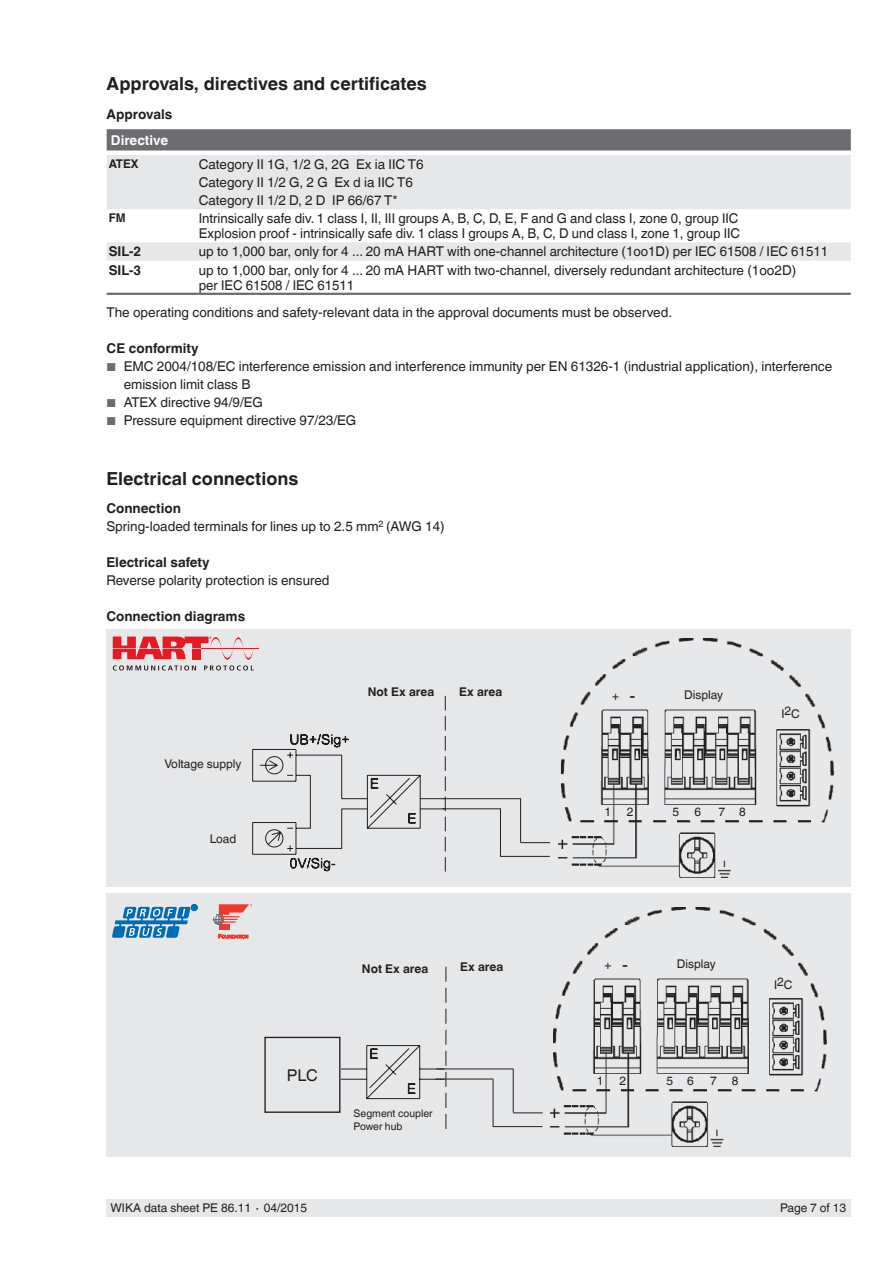
<style>
.page{position:relative;width:893px;height:1263px;background:#fff}
.page>*{position:absolute;margin:0;border:0;box-sizing:border-box;transform-origin:0 0}
.t1{font:700 18px "Helvetica World";color:#231f20}
.t2{font:16.2px "Helvetica World";color:#231f20}
.t3{font:13.5px/18px "Helvetica World";color:#231f20}
.t4{font:700 13.5px "Helvetica World";color:#231f20}
.t5{font:700 13.5px "Helvetica World";color:#fff}
.t6{font:12px "Helvetica World";color:#231f20}
.t7{font:700 12px "Helvetica World";color:#231f20}
.t8{font:10.5px/13.5px "Helvetica World";color:#231f20}
.s1{font-size:11.55px;color:#6c6d70}
.s2{font-weight:700}
.s3{font-size:18px}
</style>
<div class="page">
<div style="left:106px;top:1199px;width:744px;height:17px;background:#e6e7e9"></div>
<div style="left:106px;top:629px;width:744px;height:257px;background:#e6e7e9"></div>
<div style="left:106px;top:893px;width:744px;height:264px;background:#e6e7e9"></div>
<div style="left:107px;top:129px;width:744px;height:21px;background:#6c6d70"></div>
<svg style="left:107px;top:155px;width:744px;height:106px;fill:#e6e7e9"></svg>
<hr style="left:107px;top:293px;width:92px;height:2px;background:#6c6d70">
<hr style="left:199px;top:293px;width:652px;height:2px;background:#6c6d70">
<img style="left:550px;top:638px;width:284px;height:239px">
<hr style="left:444px;top:798px;width:77px;height:1px;background:#231f20">
<hr style="left:443px;top:808px;width:57px;height:1px;background:#231f20">
<div style="left:264px;top:1037px;width:76px;height:76px;border:1px solid #231f20"></div>
<hr style="left:520px;top:842px;width:30px;height:1px;background:#231f20">
<hr style="left:500px;top:856px;width:50px;height:1px;background:#231f20">
<hr style="left:520px;top:799px;width:1px;height:43px;background:#231f20">
<hr style="left:500px;top:808px;width:1px;height:48px;background:#231f20">
<div style="left:610px;top:689px;width:11px;height:13px;background:#e6e7e9"></div>
<div style="left:627px;top:689px;width:11px;height:13px;background:#e6e7e9"></div>
<div style="left:684px;top:686px;width:39px;height:18px;background:#e6e7e9"></div>
<div style="left:781px;top:707px;width:19px;height:13px;background:#e6e7e9"></div>
<div style="left:604px;top:807px;width:7px;height:8px;background:#e6e7e9"></div>
<div style="left:627px;top:807px;width:7px;height:8px;background:#e6e7e9"></div>
<div style="left:673px;top:807px;width:6px;height:8px;background:#e6e7e9"></div>
<div style="left:694px;top:807px;width:7px;height:8px;background:#e6e7e9"></div>
<div style="left:719px;top:807px;width:6px;height:8px;background:#e6e7e9"></div>
<div style="left:739px;top:807px;width:7px;height:9px;background:#e6e7e9"></div>
<img style="left:550px;top:907px;width:277px;height:239px">
<div style="left:602px;top:958px;width:12px;height:13px;background:#e6e7e9"></div>
<div style="left:619px;top:958px;width:12px;height:13px;background:#e6e7e9"></div>
<div style="left:677px;top:955px;width:39px;height:18px;background:#e6e7e9"></div>
<div style="left:774px;top:978px;width:18px;height:13px;background:#e6e7e9"></div>
<div style="left:597px;top:1076px;width:7px;height:8px;background:#e6e7e9"></div>
<div style="left:619px;top:1076px;width:7px;height:8px;background:#e6e7e9"></div>
<div style="left:666px;top:1076px;width:7px;height:8px;background:#e6e7e9"></div>
<div style="left:687px;top:1076px;width:7px;height:8px;background:#e6e7e9"></div>
<div style="left:710px;top:1076px;width:7px;height:8px;background:#e6e7e9"></div>
<div style="left:732px;top:1076px;width:6px;height:8px;background:#e6e7e9"></div>
<hr style="left:436px;top:1069px;width:77px;height:1px;background:#231f20">
<hr style="left:435px;top:1079px;width:58px;height:1px;background:#231f20">
<hr style="left:513px;top:1112px;width:30px;height:1px;background:#231f20">
<hr style="left:493px;top:1126px;width:49px;height:1px;background:#231f20">
<hr style="left:513px;top:1069px;width:1px;height:43px;background:#231f20">
<hr style="left:493px;top:1078px;width:1px;height:48px;background:#231f20">
<hr style="left:201px;top:648px;width:58px;height:1px;background:#e51a23">
<svg style="left:113px;top:636px;width:141px;height:34px"></svg>
<svg style="left:112px;top:904px;width:85px;height:34px"></svg>
<div style="left:219px;top:924px;width:10px;height:6px;background:#ee3b32"></div>
<svg style="left:219px;top:934px;width:29px;height:4px"></svg>
<svg style="left:214px;top:904px;width:38px;height:21px"></svg>
<svg style="left:252px;top:696px;width:194px;height:176px"></svg>
<svg style="left:340px;top:967px;width:107px;height:162px"></svg>
<h1 class="t1" style="left:107px;top:74px;width:322px">Approvals, directives and certificates</h1>
<p class="t4" style="left:107px;top:106px;width:67px">Approvals</p>
<p class="t5" style="left:111px;top:132px;width:59px">Directive</p>
<p class="t7" style="left:109px;top:157px;width:31px">ATEX</p>
<p class="t3" style="left:199px;top:155px;width:226px">Category II 1G, 1/2 G, 2G Ex ia IIC T6<br>Category II 1/2 G, 2 G Ex d ia IIC T6<br>Category II 1/2 D, 2 D IP 66/67 T*</p>
<p class="t7" style="left:109px;top:211px;width:19px">FM</p>
<p class="t3" style="left:199px;top:211px;width:543px;line-height:15px">Intrinsically safe div. 1 class I, II, III groups A, B, C, D, E, F and G and class I, zone 0, group IIC<br>Explosion proof - intrinsically safe div. 1 class I groups A, B, C, D und class I, zone 1, group IIC</p>
<p class="t4" style="left:109px;top:244px;width:34px">SIL-2</p>
<p class="t3" style="left:199px;top:243px;width:631px">up to 1,000 bar, only for 4 ... 20 mA HART with one-channel architecture (1oo1D) per IEC 61508 / IEC 61511</p>
<p class="t4" style="left:109px;top:262px;width:34px">SIL-3</p>
<p class="t3" style="left:199px;top:262px;width:599px;line-height:15px">up to 1,000 bar, only for 4 ... 20 mA HART with two-channel, diversely redundant architecture (1oo2D) per IEC 61508 / IEC 61511</p>
<p class="t3" style="left:107px;top:304px;width:567px">The operating conditions and safety-relevant data in the approval documents must be observed.</p>
<p class="t4" style="left:107px;top:341px;width:94px">CE conformity</p>
<p class="t3" style="left:124px;top:358px;width:710px;text-indent:-17px"><span class="s1">■</span> EMC 2004/108/EC interference emission and interference immunity per EN 61326-1 (industrial application), interference emission limit class B</p>
<p class="t3" style="left:107px;top:394px;width:158px"><span class="s1">■</span> ATEX directive 94/9/EG</p>
<p class="t3" style="left:107px;top:412px;width:251px"><span class="s1">■</span> Pressure equipment directive 97/23/EG</p>
<h1 class="t1" style="left:106px;top:468px;width:194px">Electrical connections</h1>
<p class="t3" style="left:106px;top:499px;width:340px"><span class="s2">Connection<br></span>Spring-loaded terminals for lines up to 2.5 mm<sup>2</sup> (AWG 14)</p>
<p class="t4" style="left:106px;top:555px;width:105px">Electrical safety</p>
<p class="t3" style="left:106px;top:571px;width:225px">Reverse polarity protection is ensured</p>
<p class="t4" style="left:106px;top:609px;width:140px">Connection diagrams</p>
<p class="t6" style="left:164px;top:757px;width:79px">Voltage supply</p>
<p class="t6" style="left:210px;top:832px;width:28px">Load</p>
<p class="t7" style="left:368px;top:685px;width:68px">Not Ex area</p>
<p class="t7" style="left:459px;top:685px;width:45px">Ex area</p>
<p class="t7" style="left:362px;top:961px;width:68px">Not Ex area</p>
<p class="t7" style="left:460px;top:959px;width:45px">Ex area</p>
<p class="t2" style="left:287px;top:1065px;width:32px">PLC</p>
<p class="t8" style="left:354px;top:1106px;width:80px">Segment coupler<br>Power hub</p>
<p class="t6" style="left:612px;top:688px;width:25px">+ <span class="s3">-</span></p>
<p class="t6" style="left:684px;top:688px;width:40px">Display</p>
<p class="t6" style="left:604px;top:804px;width:8px">1</p>
<p class="t6" style="left:627px;top:804px;width:8px">2</p>
<p class="t6" style="left:673px;top:804px;width:8px">5</p>
<p class="t6" style="left:694px;top:804px;width:8px">6</p>
<p class="t6" style="left:719px;top:804px;width:29px">7 8</p>
<p class="t6" style="left:781px;top:707px;width:20px">I2C</p>
<p class="t6" style="left:605px;top:957px;width:25px">+ <span class="s3">-</span></p>
<p class="t6" style="left:677px;top:957px;width:40px">Display</p>
<p class="t6" style="left:597px;top:1073px;width:8px">1</p>
<p class="t6" style="left:619px;top:1073px;width:8px">2</p>
<p class="t6" style="left:666px;top:1073px;width:29px">5 6</p>
<p class="t6" style="left:710px;top:1073px;width:30px">7 8</p>
<p class="t6" style="left:774px;top:978px;width:20px">I2C</p>
<p class="t6" style="left:111px;top:1201px;width:198px">WIKA data sheet PE 86.11 ∙ 04/2015</p>
<p class="t6" style="left:780px;top:1201px;width:68px">Page 7 of 13</p>
</div>
